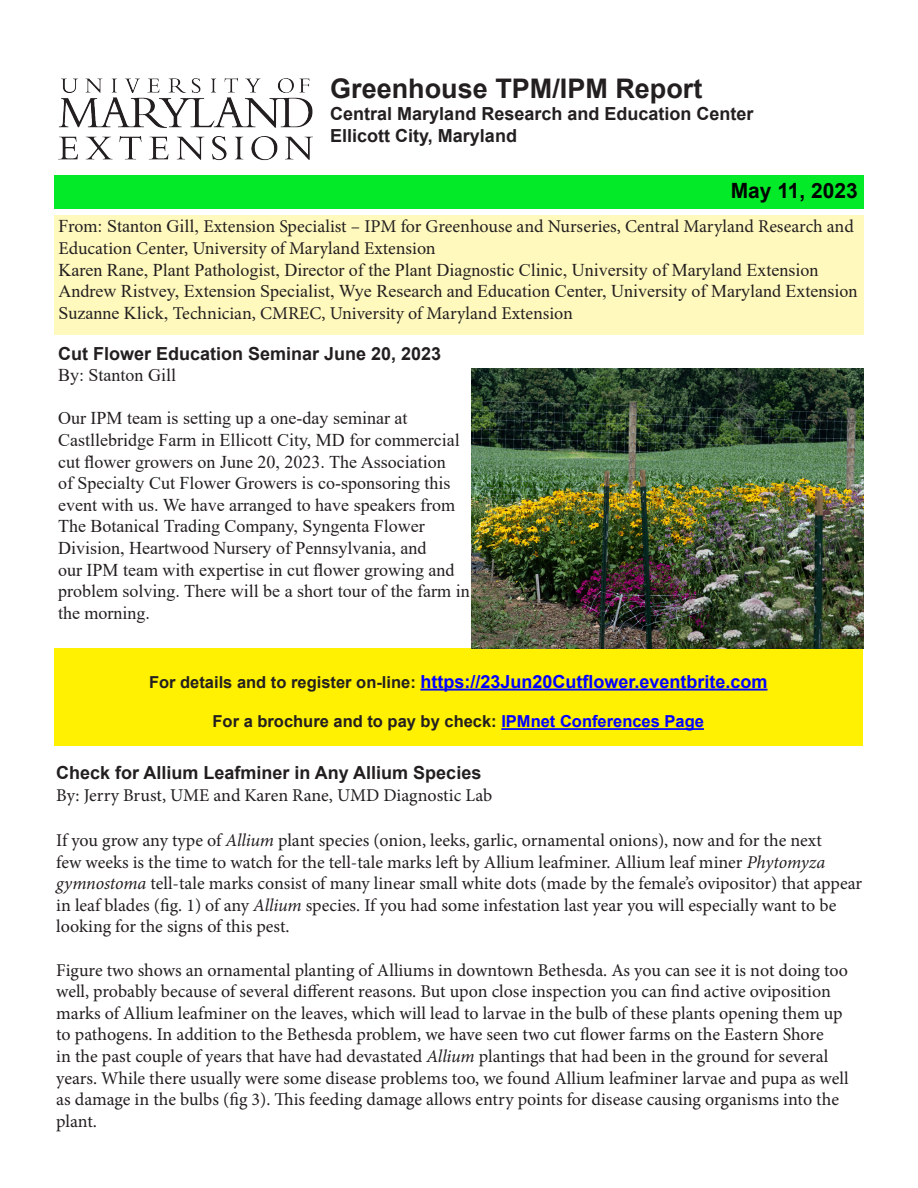
<style>
.page{position:relative;width:918px;height:1188px;background:#fff}
.page>*{position:absolute;margin:0;border:0;box-sizing:border-box;transform-origin:0 0}
.t1{font:700 27px "Arial";color:#231f20}
.t2{font:700 21px "Arial";color:#000402}
.t3{font:18px/21.6px "Minion Pro";color:#231f20}
.t4{font:18px/21.6px "Times New Roman";color:#231f20}
.No_Spacing{font:700 18px/21.6px "Arial";color:#231f20}
.Photo_credit{font:700 18px "Arial";color:#00f}
.Photo_credit-2{font:700 16.5px "Arial";color:#231f20}
.s1{font-family:"Times New Roman"}
.s2{font-family:"Times New Roman";font-weight:400}
.s3{font-size:16.5px;color:#231f20}
.s4{color:#00f}
.s5{font-style:italic}
</style>
<div class="page">
<div style="left:54px;top:175px;width:810px;height:34px;background:#03ea29"></div>
<div style="left:54px;top:215px;width:809px;height:120px;background:#fff9bd"></div>
<img style="left:59px;top:79px;width:253px;height:82px">
<div style="left:54px;top:648px;width:809px;height:97px;background:#fff101"></div>
<hr style="left:420px;top:689px;width:347px;height:2px;background:#00f">
<hr style="left:501px;top:728px;width:203px;height:2px;background:#00f">
<img style="left:471px;top:369px;width:392px;height:279px">
<h1 class="t1" style="left:330px;top:70px;width:374px">Greenhouse TPM/IPM Report</h1>
<p class="No_Spacing" style="left:330px;top:103px;width:425px">Central Maryland Research and Education Center<br>Ellicott City, Maryland</p>
<p class="t2" style="left:731px;top:176px;width:129px">May 11, 2023</p>
<p class="t3" style="left:58px;top:216px;width:797px"><span class="s1">From: Stanton Gill,</span> Extension Specialist – IPM for Greenhouse and Nurseries, Central Maryland Research and<br>Education Center, University of Maryland Extension</p>
<p class="t4" style="left:58px;top:258px;width:801px">Karen Rane, Plant Pathologist, Director of the Plant Diagnostic Clinic, University of Maryland Extension<br>Andrew Ristvey, Extension Specialist, Wye Research and Education Center, University of Maryland Extension</p>
<p class="t3" style="left:58px;top:302px;width:516px"><span class="s1">Suzanne Klick,</span> Technician, CMREC, University of Maryland Extension</p>
<p class="No_Spacing" style="left:58px;top:343px;width:385px">Cut Flower Education Seminar June 20, 2023<br><span class="s2">By: Stanton Gill</span></p>
<p class="t4" style="left:58px;top:407px;width:413px">Our IPM team is setting up a one-day seminar at Castllebridge Farm in Ellicott City, MD for commercial cut flower growers on June 20, 2023. The Association<br>of Specialty Cut Flower Growers is co-sponsoring this event with us. We have arranged to have speakers from The Botanical Trading Company, Syngenta Flower Division, Heartwood Nursery of Pennsylvania, and<br>our IPM team with expertise in cut flower growing and problem solving. There will be a short tour of the farm in the morning.</p>
<p class="Photo_credit" style="left:149px;top:669px;width:620px"><span class="s3">For details and to register on-line:</span> https://23Jun20Cutflower.eventbrite.com</p>
<p class="Photo_credit-2" style="left:213px;top:710px;width:493px">For a brochure and to pay by check: <span class="s4">IPMnet Conferences Page</span></p>
<p class="No_Spacing" style="left:56px;top:762px;width:427px">Check for Allium Leafminer in Any Allium Species</p>
<p class="t3" style="left:56px;top:785px;width:438px">By: Jerry Brust, UME and Karen Rane, UMD Diagnostic Lab</p>
<p class="t3" style="left:56px;top:830px;width:807px">If you grow any type of <span class="s5">Allium</span> plant species (onion, leeks, garlic, ornamental onions), now and for the next<br>few weeks is the time to watch for the tell-tale marks left by Allium leafminer. Allium leaf miner <span class="s5">Phytomyza gymnostoma</span> tell-tale marks consist of many linear small white dots (made by the female’s ovipositor) that appear in leaf blades (fig. 1) of any <span class="s5">Allium</span> species. If you had some infestation last year you will especially want to be looking for the signs of this pest.</p>
<p class="t3" style="left:56px;top:959px;width:794px">Figure two shows an ornamental planting of Alliums in downtown Bethesda. As you can see it is not doing too well, probably because of several different reasons. But upon close inspection you can find active oviposition marks of Allium leafminer on the leaves, which will lead to larvae in the bulb of these plants opening them up to pathogens. In addition to the Bethesda problem, we have seen two cut flower farms on the Eastern Shore<br>in the past couple of years that have had devastated <span class="s5">Allium</span> plantings that had been in the ground for several years. While there usually were some disease problems too, we found Allium leafminer larvae and pupa as well as damage in the bulbs (fig 3). This feeding damage allows entry points for disease causing organisms into the plant.</p>
</div>
